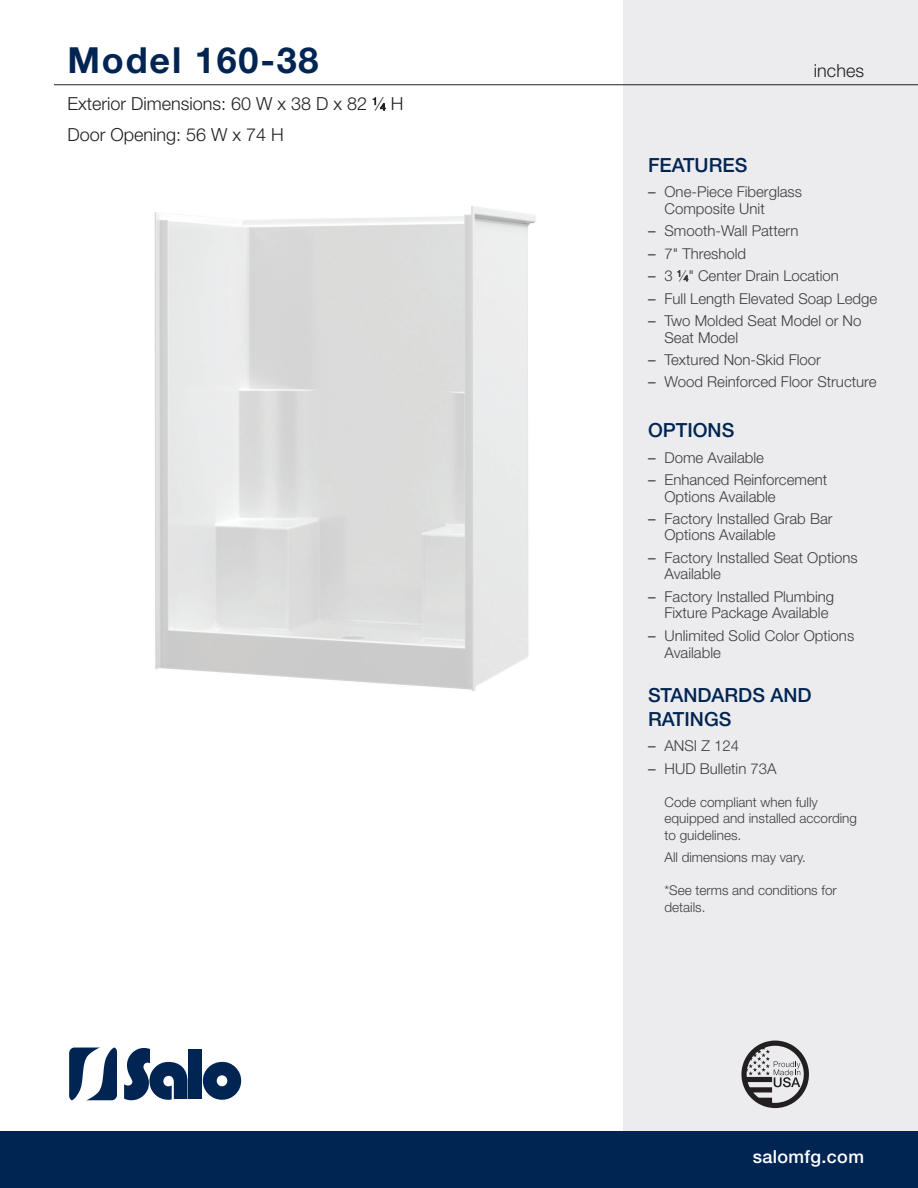
<style>
.page{position:relative;width:918px;height:1188px;background:#fff}
.page>*{position:absolute;margin:0;border:0;box-sizing:border-box;transform-origin:0 0}
.Dk_Blue_Model__s{font:700 36px "Helvetica Neue LT Std";letter-spacing:.05em;color:#002553}
.FEATURES{font:500 19.5px/24px "Helvetica Neue LT Std";color:#002553}
.Black_Model_Specs{font:300 18px "Helvetica Neue LT Std";color:#231f20}
.t1{font:500 18px "Helvetica Neue LT Std";letter-spacing:.02em;color:#fff}
.t2{font:300 15px/16.5px "Helvetica Neue LT Std";color:#3e3e3f}
.features_copy{font:300 13.5px/16.5px "Helvetica Neue LT Std";color:#3e3e3f}
.s1{font-size:9.9px}
.s2{font-weight:400}
.s3{font-size:8.25px}
</style>
<div class="page">
<div style="left:623px;top:0;width:295px;height:1134px;background:#ececee"></div>
<hr style="left:54px;top:84px;width:864px;height:1px;background:#231f20">
<div style="left:0;top:1131px;width:918px;height:57px;background:#002553"></div>
<svg style="left:741px;top:1041px;width:68px;height:67px"></svg>
<svg style="left:69px;top:1048px;width:48px;height:52px"></svg>
<svg style="left:124px;top:1048px;width:63px;height:52px"></svg>
<div style="left:188px;top:1049px;width:14px;height:50px;background:#002553"></div>
<svg style="left:203px;top:1062px;width:38px;height:38px"></svg>
<img style="left:154px;top:206px;width:382px;height:485px">
<p class="Dk_Blue_Model__s" style="left:68px;top:37px;width:253px">Model 160-38</p>
<p class="Black_Model_Specs" style="left:68px;top:93px;width:337px">Exterior Dimensions: 60 W x 38 D x 82 <sup>1</sup>⁄<span class="s1">4</span> H</p>
<p class="Black_Model_Specs" style="left:68px;top:123px;width:218px">Door Opening: 56 W x 74 H</p>
<p class="Black_Model_Specs" style="left:814px;top:60px;width:52px">inches</p>
<p class="FEATURES" style="left:648px;top:153px;width:101px">FEATURES</p>
<p class="t2" style="left:664px;top:183px;width:139px;text-indent:-16px"><span class="s2">–</span> One-Piece Fiberglass<br>Composite Unit</p>
<p class="t2" style="left:648px;top:222px;width:152px"><span class="s2">–</span> Smooth-Wall Pattern</p>
<p class="t2" style="left:648px;top:245px;width:100px"><span class="s2">–</span> 7" Threshold</p>
<p class="t2" style="left:648px;top:267px;width:192px"><span class="s2">–</span> 3 <sup>1</sup>⁄<span class="s3">4</span>" Center Drain Location</p>
<p class="t2" style="left:648px;top:290px;width:231px"><span class="s2">–</span> Full Length Elevated Soap Ledge</p>
<p class="t2" style="left:664px;top:312px;width:199px;text-indent:-16px"><span class="s2">–</span> Two Molded Seat Model or No<br>Seat Model</p>
<p class="t2" style="left:648px;top:351px;width:174px"><span class="s2">–</span> Textured Non-Skid Floor</p>
<p class="t2" style="left:648px;top:374px;width:230px"><span class="s2">–</span> Wood Reinforced Floor Structure</p>
<p class="FEATURES" style="left:648px;top:418px;width:88px">OPTIONS</p>
<p class="t2" style="left:648px;top:449px;width:117px"><span class="s2">–</span> Dome Available</p>
<p class="t2" style="left:664px;top:471px;width:164px;text-indent:-16px"><span class="s2">–</span> Enhanced Reinforcement<br>Options Available</p>
<p class="t2" style="left:664px;top:510px;width:170px;text-indent:-16px"><span class="s2">–</span> Factory Installed Grab Bar<br>Options Available</p>
<p class="t2" style="left:664px;top:549px;width:195px;text-indent:-16px"><span class="s2">–</span> Factory Installed Seat Options<br>Available</p>
<p class="t2" style="left:664px;top:588px;width:171px;text-indent:-16px"><span class="s2">–</span> Factory Installed Plumbing<br>Fixture Package Available</p>
<p class="t2" style="left:664px;top:627px;width:191px;line-height:17.2px;text-indent:-16px"><span class="s2">–</span> Unlimited Solid Color Options<br>Available</p>
<p class="FEATURES" style="left:648px;top:683px;width:165px">STANDARDS AND<br>RATINGS</p>
<p class="t2" style="left:648px;top:737px;width:93px"><span class="s2">–</span> ANSI Z 124</p>
<p class="t2" style="left:648px;top:760px;width:130px"><span class="s2">–</span> HUD Bulletin 73A</p>
<p class="features_copy" style="left:664px;top:793px;width:194px">Code compliant when fully equipped and installed according to guidelines.</p>
<p class="features_copy" style="left:664px;top:849px;width:143px">All dimensions may vary.</p>
<p class="features_copy" style="left:664px;top:882px;width:174px">*See terms and conditions for details.</p>
<p class="t1" style="left:753px;top:1146px;width:113px">salomfg.com</p>
</div>
